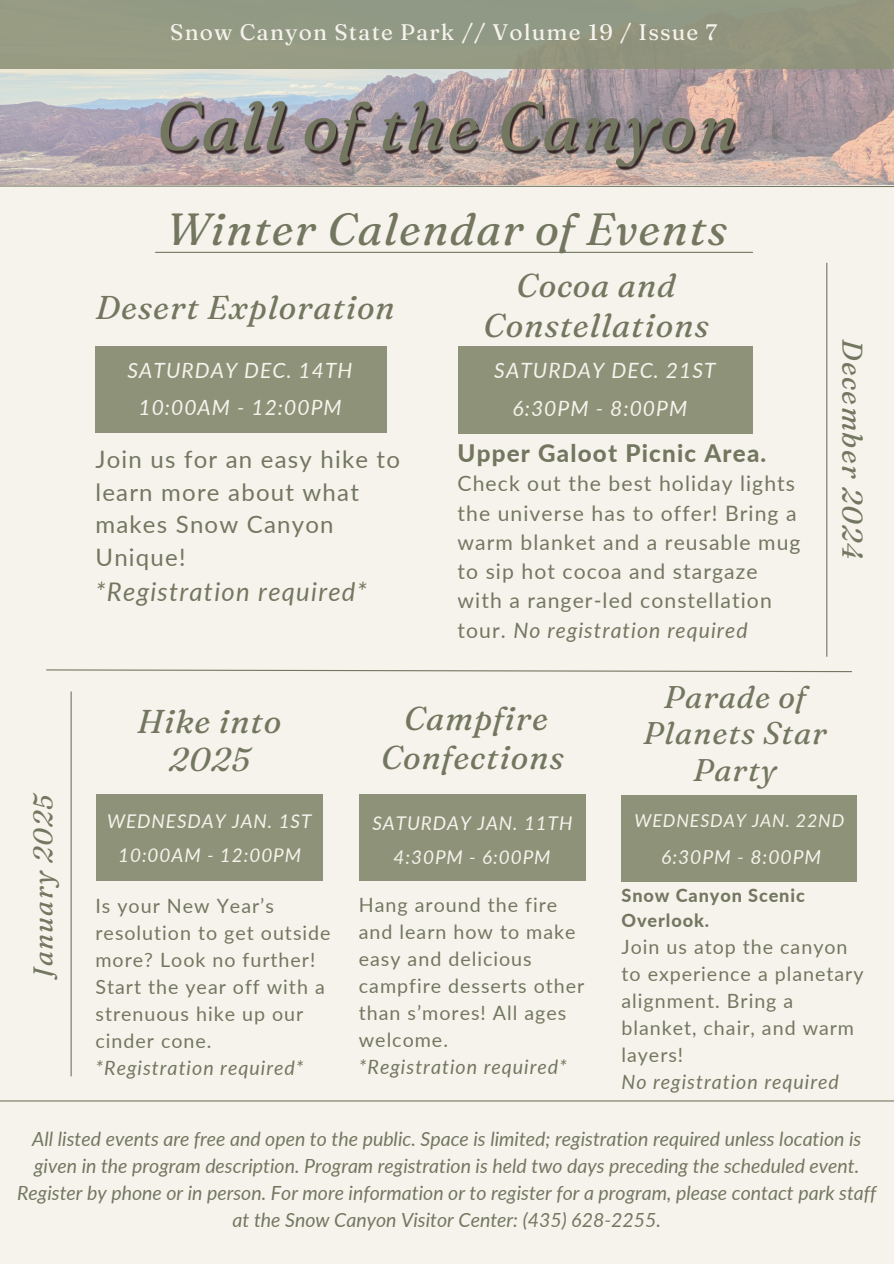
<style>
.page{position:relative;width:894px;height:1264px;background:#fff}
.page>*{position:absolute;margin:0;border:0;box-sizing:border-box;transform-origin:0 0}
.t1{font:italic 45px "Fraunces 9 pt";letter-spacing:.025em;color:#737760}
.t2{font:italic 33px/38.5px "Fraunces 9 pt";letter-spacing:.025em;color:#737760;text-align:center}
.t3{font:italic 31.35px/36.5px "Fraunces 9 pt";letter-spacing:.025em;color:#737760;text-align:center}
.t4{font:italic 28.5px "Fraunces 9 pt";letter-spacing:.05em;color:#737760}
.t5{font:italic 27px "Fraunces 9 pt";letter-spacing:.05em;color:#737760}
.t6{font:italic 25.65px "Lato";letter-spacing:.05em;color:#737760}
.t7{font:800 24.15px "Lato";letter-spacing:.05em;color:#737760}
.t8{font:24px/32.7px "Lato";letter-spacing:.05em;color:#737760}
.t9{font:22.5px "Fraunces 9 pt";letter-spacing:.05em;color:#f6f3ec}
.t10{font:21.15px/29.2px "Lato";letter-spacing:.05em;color:#737760}
.t11{font:italic 21px "Lato";letter-spacing:.05em;color:#f6f3ec}
.t12{font:19.65px/27px "Lato";letter-spacing:.05em;color:#737760}
.t13{font:italic 19.65px "Lato";letter-spacing:.05em;color:#737760}
.t14{font:italic 19.5px/27px "Lato";color:#737760;text-align:center}
.t15{font:italic 19.2px "Lato";letter-spacing:.05em;color:#f6f3ec}
.t16{font:italic 18.9px "Lato";letter-spacing:.05em;color:#f6f3ec}
.t17{font:800 18.15px/24.8px "Lato";letter-spacing:.05em;color:#737760}
.t18{font:italic 17.85px "Lato";letter-spacing:.05em;color:#f6f3ec}
.s1{font-style:italic}
</style>
<div class="page">
<div style="left:0;top:0;width:893px;height:1263px;background:#f6f3ec"></div>
<img style="left:0;top:69px;width:893px;height:116px">
<svg style="left:0;top:185px;width:893px;height:2px;background:#abac9c"></svg>
<hr style="left:826px;top:263px;width:1px;height:393px;background:#737760">
<svg style="left:46px;top:669px;width:806px;height:3px"></svg>
<div style="left:0;top:0;width:893px;height:69px;background:#939983"></div>
<hr style="left:71px;top:692px;width:1px;height:383px;background:#737760">
<hr style="left:0;top:1100px;width:893px;height:1px;background:#737760">
<hr style="left:155px;top:252px;width:597px;height:1px;background:#737760">
<img style="left:156px;top:84px;width:583px;height:89px">
<div style="left:95px;top:346px;width:292px;height:86px;background:#8d9278"></div>
<div style="left:457px;top:346px;width:295px;height:87px;background:#8d9278"></div>
<div style="left:621px;top:794px;width:236px;height:87px;background:#8d9278"></div>
<div style="left:359px;top:794px;width:226px;height:87px;background:#8d9278"></div>
<div style="left:96px;top:794px;width:227px;height:87px;background:#8d9278"></div>
<h2 class="t9" style="left:170px;top:18px;width:548px">Snow Canyon State Park // Volume 19 / Issue 7</h2>
<h6 class="t5" style="left:26px;top:977px;width:187px;rotate:-90deg">January 2025</h6>
<h5 class="t1" style="left:166px;top:201px;width:562px">Winter Calendar of Events</h5>
<h6 class="t2" style="left:95px;top:288px;width:301px">Desert Exploration</h6>
<h5 class="t11" style="left:127px;top:357px;width:226px">SATURDAY DEC. 14TH</h5>
<h6 class="t11" style="left:138px;top:394px;width:205px">10:00AM - 12:00PM</h6>
<h3 class="t8" style="left:95px;top:442px;width:306px">Join us for an easy hike to learn more about what makes Snow Canyon<br>Unique!</h3>
<h3 class="t6" style="left:95px;top:575px;width:273px">*Registration required*</h3>
<p class="t2" style="left:483px;top:266px;width:227px;line-height:39.3px">Cocoa and<br>Constellations</p>
<h4 class="t11" style="left:494px;top:357px;width:223px">SATURDAY DEC. 21ST</h4>
<h4 class="t11" style="left:512px;top:395px;width:176px">6:30PM - 8:00PM</h4>
<h6 class="t7" style="left:457px;top:438px;width:310px">Upper Galoot Picnic Area.</h6>
<p class="t10" style="left:457px;top:468px;width:344px">Check out the best holiday lights the universe has to offer! Bring a warm blanket and a reusable mug to sip hot cocoa and stargaze with a ranger-led constellation tour. <span class="s1">No registration required</span></p>
<h3 class="t4" style="left:870px;top:339px;width:222px;rotate:90deg">December 2024</h3>
<h6 class="t2" style="left:137px;top:701px;width:145px">Hike into<br>2025</h6>
<p class="t16" style="left:107px;top:809px;width:206px">WEDNESDAY JAN. 1ST</p>
<p class="t16" style="left:118px;top:843px;width:184px">10:00AM - 12:00PM</p>
<p class="t12" style="left:95px;top:892px;width:236px">Is your New Year’s resolution to get outside more? Look no further!<br>Start the year off with a strenuous hike up our cinder cone.</p>
<p class="t13" style="left:95px;top:1055px;width:209px">*Registration required*</p>
<p class="t2" style="left:381px;top:699px;width:184px">Campfire<br>Confections</p>
<p class="t16" style="left:372px;top:811px;width:202px">SATURDAY JAN. 11TH</p>
<p class="t16" style="left:393px;top:845px;width:158px">4:30PM - 6:00PM</p>
<p class="t12" style="left:359px;top:890px;width:227px">Hang around the fire and learn how to make easy and delicious campfire desserts other than s’mores! All ages welcome.</p>
<h3 class="t13" style="left:359px;top:1054px;width:209px">*Registration required*</h3>
<p class="t3" style="left:643px;top:678px;width:185px">Parade of<br>Planets Star<br>Party</p>
<p class="t18" style="left:634px;top:809px;width:211px">WEDNESDAY JAN. 22ND</p>
<h3 class="t15" style="left:661px;top:845px;width:161px">6:30PM - 8:00PM</h3>
<h3 class="t17" style="left:621px;top:883px;width:185px">Snow Canyon Scenic<br>Overlook.</h3>
<p class="t12" style="left:621px;top:933px;width:243px">Join us atop the canyon to experience a planetary alignment. Bring a blanket, chair, and warm layers!</p>
<p class="t13" style="left:621px;top:1069px;width:219px">No registration required</p>
<p class="t14" style="left:17px;top:1124px;width:860px">All listed events are free and open to the public. Space is limited; registration required unless location is given in the program description. Program registration is held two days preceding the scheduled event.<br>Register by phone or in person. For more information or to register for a program, please contact park staff at the Snow Canyon Visitor Center: (435) 628-2255.</p>
</div>
